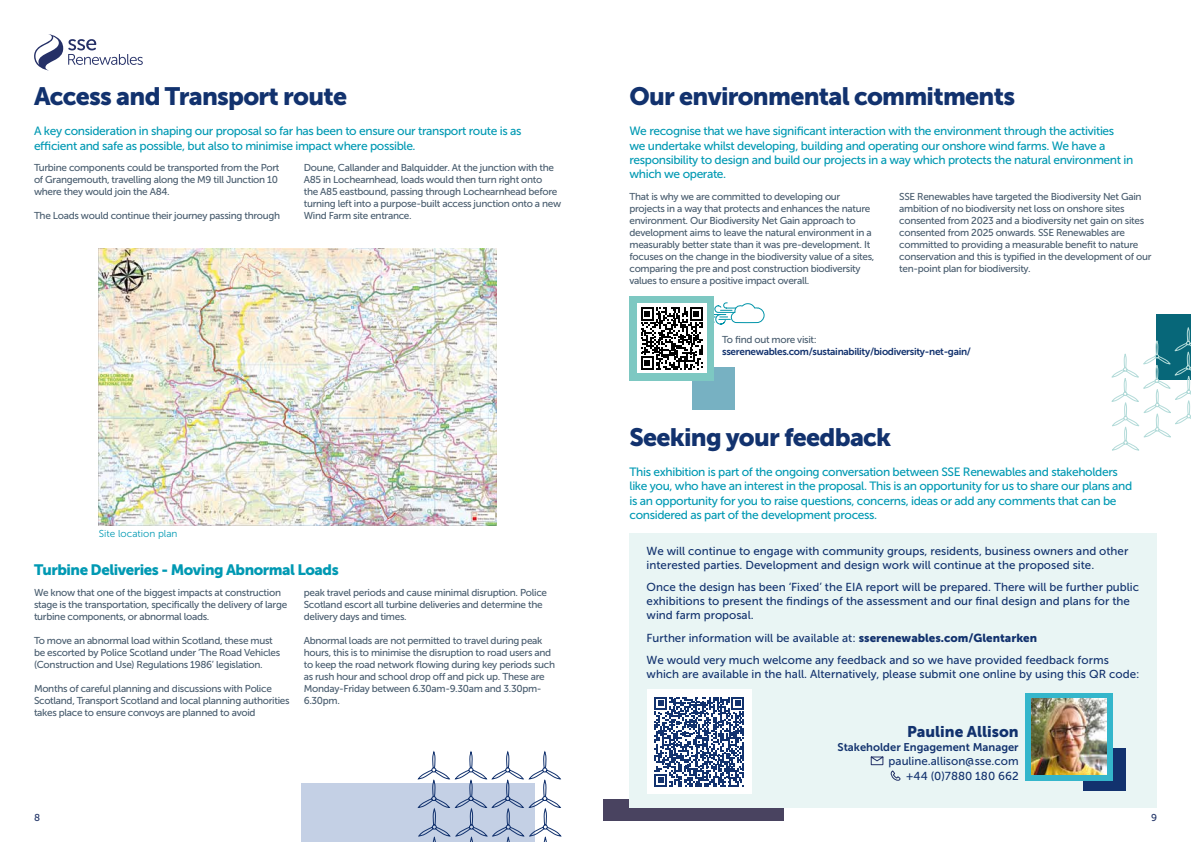
<style>
.page{position:relative;width:1191px;height:842px;background:#fff}
.page>*{position:absolute;margin:0;border:0;box-sizing:border-box;transform-origin:0 0}
.t1{font:25px "Museo Sans 900";letter-spacing:-.03em;color:#12326e}
.t2{font:15.4px "Museo Sans 900";color:#12326e}
.t3{font:15px "Museo Sans 900";letter-spacing:-.03em;color:#0099b3}
.t4{font:12px/14.4px "Museo Sans 500";letter-spacing:-.03em;color:#0099b3}
.t5{font:11.6px/13.9px "Museo Sans 500";color:#12326e}
.t6{font:11.2px "Museo Sans 700";color:#12326e}
.t7{font:10px/12px "Museo Sans 500";letter-spacing:-.03em;color:#485c6e}
.t8{font:10px "Museo Sans 700";letter-spacing:-.03em;color:#12326e}
.t9{font:10px "Museo Sans 300";color:#0099b3}
.t10{font:10px "Museo Sans 500";color:#223568}
.s1{font-family:"Museo Sans 900"}
</style>
<div class="page">
<div style="left:301px;top:783px;width:233px;height:59px;background:#c4d0e5"></div>
<svg style="left:34px;top:34px;width:109px;height:37px"></svg>
<svg style="left:418px;top:752px;width:143px;height:90px"></svg>
<img style="left:99px;top:248px;width:397px;height:277px">
<div style="left:692px;top:367px;width:42px;height:43px;background:#77b1c2"></div>
<svg style="left:714px;top:302px;width:50px;height:23px"></svg>
<div style="left:629px;top:296px;width:85px;height:85px;background:#7dc8c2"></div>
<div style="left:637px;top:304px;width:69px;height:69px;background:#fff"></div>
<svg style="left:641px;top:307px;width:61px;height:62px"></svg>
<div style="left:603px;top:799px;width:181px;height:22px;background:#494360"></div>
<svg style="left:1111px;top:315px;width:80px;height:136px"></svg>
<div style="left:629px;top:533px;width:528px;height:275px;background:#e9f5f4"></div>
<div style="left:647px;top:690px;width:104px;height:104px;background:#fff"></div>
<svg style="left:654px;top:697px;width:90px;height:90px"></svg>
<div style="left:1082px;top:748px;width:43px;height:42px;background:#12326e"></div>
<div style="left:1025px;top:693px;width:87px;height:87px;background:#34b6cb"></div>
<img style="left:1031px;top:699px;width:76px;height:75px">
<svg style="left:890px;top:770px;width:11px;height:11px"></svg>
<svg style="left:870px;top:756px;width:13px;height:9px"></svg>
<h1 class="t1" style="left:34px;top:82px;width:314px">Access and Transport route</h1>
<h1 class="t1" style="left:629px;top:82px;width:387px">Our environmental commitments</h1>
<p class="t4" style="left:34px;top:124px;width:489px">A key consideration in shaping our proposal so far has been to ensure our transport route is as efficient and safe as possible, but also to minimise impact where possible.</p>
<p class="t4" style="left:629px;top:124px;width:505px">We recognise that we have significant interaction with the environment through the activities we undertake whilst developing, building and operating our onshore wind farms. We have a responsibility to design and build our projects in a way which protects the natural environment in which we operate.</p>
<p class="t7" style="left:304px;top:162px;width:259px">Doune, Callander and Balquidder. At the junction with the A85 in Lochearnhead, loads would then turn right onto<br>the A85 eastbound, passing through Lochearnhead before turning left into a purpose-built access junction onto a new Wind Farm site entrance.</p>
<p class="t7" style="left:34px;top:162px;width:247px">Turbine components could be transported from the Port of Grangemouth, travelling along the M9 till Junction 10 where they would join the A84.</p>
<p class="t7" style="left:34px;top:210px;width:248px">The Loads would continue their journey passing through</p>
<p class="t7" style="left:629px;top:191px;width:246px">That is why we are committed to developing our projects in a way that protects and enhances the nature environment. Our Biodiversity Net Gain approach to development aims to leave the natural environment in a measurably better state than it was pre-development. It focuses on the change in the biodiversity value of a sites, comparing the pre and post construction biodiversity values to ensure a positive impact overall.</p>
<p class="t7" style="left:899px;top:191px;width:254px">SSE Renewables have targeted the Biodiversity Net Gain ambition of no biodiversity net loss on onshore sites consented from 2023 and a biodiversity net gain on sites consented from 2025 onwards. SSE Renewables are committed to providing a measurable benefit to nature conservation and this is typified in the development of our ten-point plan for biodiversity.</p>
<p class="t7" style="left:722px;top:333px;width:96px">To find out more visit:</p>
<p class="t8" style="left:722px;top:346px;width:250px">sserenewables.com/sustainability/biodiversity-net-gain/</p>
<h1 class="t1" style="left:629px;top:423px;width:263px">Seeking your feedback</h1>
<p class="t9" style="left:99px;top:528px;width:80px">Site location plan</p>
<h3 class="t3" style="left:34px;top:561px;width:306px">Turbine Deliveries - Moving Abnormal Loads</h3>
<p class="t7" style="left:34px;top:587px;width:255px">We know that one of the biggest impacts at construction stage is the transportation, specifically the delivery of large turbine components, or abnormal loads.</p>
<p class="t7" style="left:34px;top:635px;width:248px">To move an abnormal load within Scotland, these must be escorted by Police Scotland under ‘The Road Vehicles (Construction and Use) Regulations 1986’ legislation.</p>
<p class="t7" style="left:34px;top:683px;width:257px">Months of careful planning and discussions with Police<br>Scotland, Transport Scotland and local planning authorities takes place to ensure convoys are planned to avoid</p>
<p class="t7" style="left:304px;top:587px;width:245px">peak travel periods and cause minimal disruption. Police<br>Scotland escort all turbine deliveries and determine the delivery days and times.</p>
<p class="t7" style="left:304px;top:635px;width:253px">Abnormal loads are not permitted to travel during peak hours, this is to minimise the disruption to road users and to keep the road network flowing during key periods such as rush hour and school drop off and pick up. These are Monday-Friday between 6.30am-9.30am and 3.30pm-6.30pm.</p>
<p class="t4" style="left:629px;top:465px;width:504px">This exhibition is part of the ongoing conversation between SSE Renewables and stakeholders like you, who have an interest in the proposal. This is an opportunity for us to share our plans and is an opportunity for you to raise questions, concerns, ideas or add any comments that can be considered as part of the development process.</p>
<p class="t5" style="left:646px;top:544px;width:483px">We will continue to engage with community groups, residents, business owners and other interested parties. Development and design work will continue at the proposed site.</p>
<p class="t5" style="left:646px;top:580px;width:494px">Once the design has been ‘Fixed’ the EIA report will be prepared. There will be further public exhibitions to present the findings of the assessment and our final design and plans for the wind farm proposal.</p>
<p class="t5" style="left:646px;top:626px;width:464px;line-height:22.6px">Further information will be available at: <span class="s1">sserenewables.com/Glentarken<br></span>We would very much welcome any feedback and so we have provided feedback forms</p>
<p class="t5" style="left:646px;top:667px;width:494px">which are available in the hall. Alternatively, please submit one online by using this QR code:</p>
<h2 class="t2" style="left:907px;top:723px;width:113px">Pauline Allison</h2>
<p class="t5" style="left:905px;top:769px;width:114px">+44 (0)7880 180 662</p>
<p class="t6" style="left:837px;top:741px;width:183px">Stakeholder Engagement Manager</p>
<p class="t5" style="left:888px;top:754px;width:131px">pauline.allison@sse.com</p>
<p class="t10" style="left:34px;top:812px;width:8px">8</p>
<p class="t10" style="left:1151px;top:812px;width:7px">9</p>
</div>
